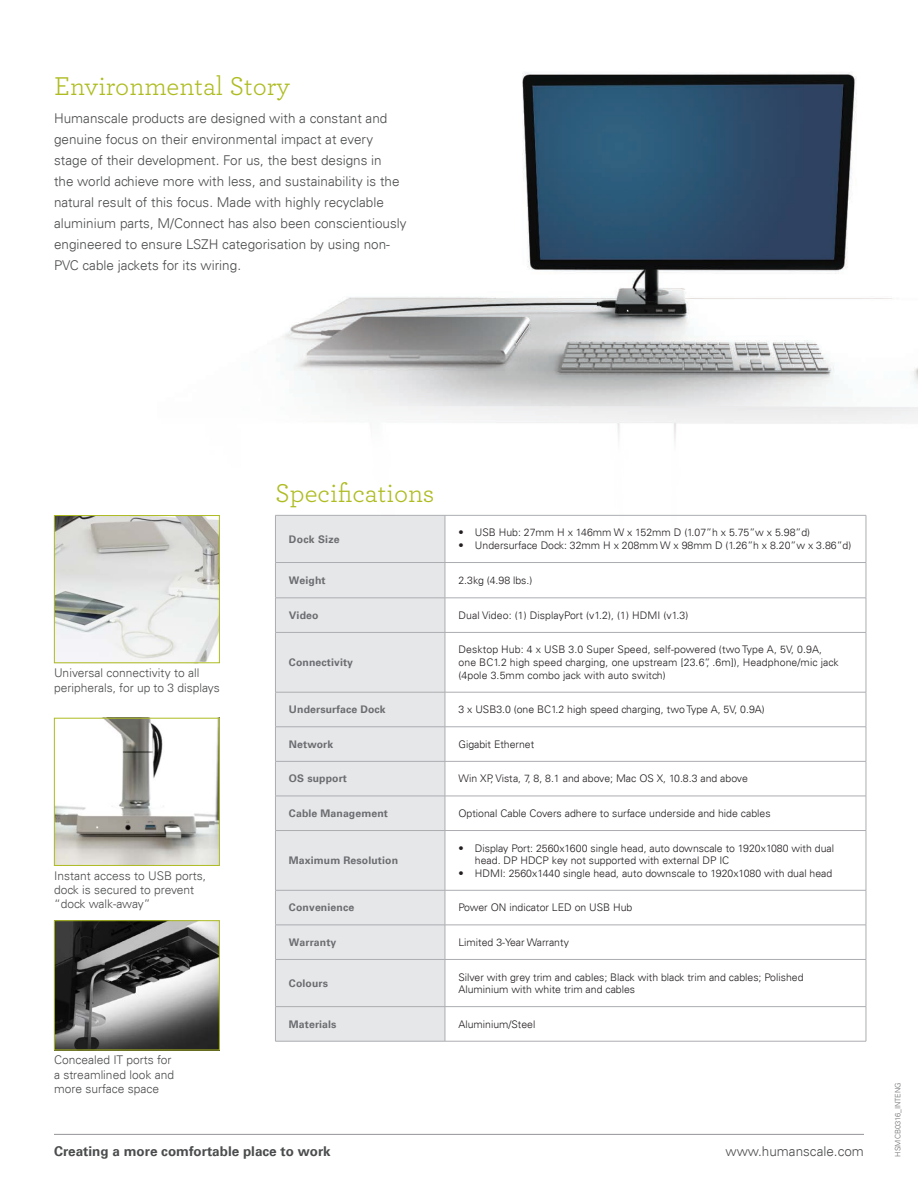
<style>
.page{position:relative;width:918px;height:1188px;background:#fff}
.page>*{position:absolute;margin:0;border:0;box-sizing:border-box;transform-origin:0 0}
.t1{font:27px "Archer";color:#aebc21}
.t2{font:300 13.5px/21px "Univers LT";color:#4b4c4d}
.t3{font:700 13.5px "Univers";color:#4b4c4d}
.t4{font:300 12px/14.4px "Univers LT";color:#4b4c4d}
.t5{font:300 10.5px/12.6px "Univers LT";color:#231f20}
.t6{font:700 10.5px "Univers";letter-spacing:.01em;color:#6c6d70}
.t7{font:300 7.5px "Univers LT";color:#6c6d70}
</style>
<div class="page">
<img style="left:276px;top:72px;width:642px;height:473px">
<hr style="left:54px;top:1134px;width:810px;height:1px;background:#939598">
<div style="left:276px;top:516px;width:169px;height:525px;background:#e6e7e9"></div>
<hr style="left:445px;top:515px;width:421px;height:1px;background:#acadb1">
<hr style="left:866px;top:516px;width:1px;height:46px;background:#acadb1">
<hr style="left:445px;top:562px;width:421px;height:1px;background:#acadb1">
<hr style="left:866px;top:563px;width:1px;height:35px;background:#acadb1">
<hr style="left:445px;top:598px;width:421px;height:1px;background:#acadb1">
<hr style="left:866px;top:598px;width:1px;height:34px;background:#acadb1">
<hr style="left:445px;top:632px;width:421px;height:1px;background:#acadb1">
<hr style="left:866px;top:633px;width:1px;height:59px;background:#acadb1">
<hr style="left:445px;top:692px;width:421px;height:1px;background:#acadb1">
<hr style="left:866px;top:692px;width:1px;height:35px;background:#acadb1">
<hr style="left:445px;top:727px;width:421px;height:1px;background:#acadb1">
<hr style="left:866px;top:727px;width:1px;height:34px;background:#acadb1">
<hr style="left:445px;top:761px;width:421px;height:1px;background:#acadb1">
<hr style="left:866px;top:762px;width:1px;height:34px;background:#acadb1">
<hr style="left:445px;top:796px;width:421px;height:1px;background:#acadb1">
<hr style="left:866px;top:796px;width:1px;height:34px;background:#acadb1">
<hr style="left:445px;top:830px;width:421px;height:1px;background:#acadb1">
<hr style="left:866px;top:831px;width:1px;height:59px;background:#acadb1">
<hr style="left:445px;top:890px;width:421px;height:1px;background:#acadb1">
<hr style="left:866px;top:890px;width:1px;height:35px;background:#acadb1">
<hr style="left:445px;top:925px;width:421px;height:1px;background:#acadb1">
<hr style="left:866px;top:925px;width:1px;height:34px;background:#acadb1">
<hr style="left:445px;top:959px;width:421px;height:1px;background:#acadb1">
<hr style="left:866px;top:960px;width:1px;height:46px;background:#acadb1">
<hr style="left:445px;top:1006px;width:421px;height:1px;background:#acadb1">
<hr style="left:866px;top:1007px;width:1px;height:34px;background:#acadb1">
<hr style="left:445px;top:1041px;width:421px;height:1px;background:#acadb1">
<hr style="left:275px;top:515px;width:170px;height:1px;background:#acadb1">
<hr style="left:275px;top:516px;width:1px;height:46px;background:#acadb1">
<hr style="left:275px;top:562px;width:170px;height:1px;background:#acadb1">
<hr style="left:275px;top:563px;width:1px;height:35px;background:#acadb1">
<hr style="left:445px;top:516px;width:1px;height:46px;background:#acadb1">
<hr style="left:445px;top:563px;width:1px;height:35px;background:#acadb1">
<hr style="left:445px;top:598px;width:1px;height:34px;background:#acadb1">
<hr style="left:445px;top:633px;width:1px;height:59px;background:#acadb1">
<hr style="left:445px;top:692px;width:1px;height:35px;background:#acadb1">
<hr style="left:445px;top:727px;width:1px;height:34px;background:#acadb1">
<hr style="left:445px;top:762px;width:1px;height:34px;background:#acadb1">
<hr style="left:445px;top:796px;width:1px;height:34px;background:#acadb1">
<hr style="left:445px;top:831px;width:1px;height:59px;background:#acadb1">
<hr style="left:445px;top:890px;width:1px;height:35px;background:#acadb1">
<hr style="left:445px;top:925px;width:1px;height:34px;background:#acadb1">
<hr style="left:445px;top:960px;width:1px;height:46px;background:#acadb1">
<hr style="left:445px;top:1007px;width:1px;height:34px;background:#acadb1">
<hr style="left:275px;top:598px;width:170px;height:1px;background:#acadb1">
<hr style="left:275px;top:598px;width:1px;height:34px;background:#acadb1">
<hr style="left:275px;top:632px;width:170px;height:1px;background:#acadb1">
<hr style="left:275px;top:633px;width:1px;height:59px;background:#acadb1">
<hr style="left:275px;top:692px;width:170px;height:1px;background:#acadb1">
<hr style="left:275px;top:692px;width:1px;height:35px;background:#acadb1">
<hr style="left:275px;top:727px;width:170px;height:1px;background:#acadb1">
<hr style="left:275px;top:727px;width:1px;height:34px;background:#acadb1">
<hr style="left:275px;top:761px;width:170px;height:1px;background:#acadb1">
<hr style="left:275px;top:762px;width:1px;height:34px;background:#acadb1">
<hr style="left:275px;top:796px;width:170px;height:1px;background:#acadb1">
<hr style="left:275px;top:796px;width:1px;height:34px;background:#acadb1">
<hr style="left:275px;top:830px;width:170px;height:1px;background:#acadb1">
<hr style="left:275px;top:831px;width:1px;height:59px;background:#acadb1">
<hr style="left:275px;top:890px;width:170px;height:1px;background:#acadb1">
<hr style="left:275px;top:890px;width:1px;height:35px;background:#acadb1">
<hr style="left:275px;top:925px;width:170px;height:1px;background:#acadb1">
<hr style="left:275px;top:925px;width:1px;height:34px;background:#acadb1">
<hr style="left:275px;top:959px;width:170px;height:1px;background:#acadb1">
<hr style="left:275px;top:960px;width:1px;height:46px;background:#acadb1">
<hr style="left:275px;top:1006px;width:170px;height:1px;background:#acadb1">
<hr style="left:275px;top:1007px;width:1px;height:34px;background:#acadb1">
<hr style="left:275px;top:1041px;width:170px;height:1px;background:#acadb1">
<img style="left:56px;top:922px;width:162px;height:126px">
<div style="left:54px;top:920px;width:166px;height:130px;border:1px solid #aebc21"></div>
<img style="left:56px;top:517px;width:162px;height:144px">
<div style="left:54px;top:515px;width:166px;height:148px;border:1px solid #aebc21"></div>
<img style="left:56px;top:720px;width:162px;height:144px">
<div style="left:54px;top:718px;width:166px;height:148px;border:1px solid #aebc21"></div>
<p class="t1" style="left:54px;top:68px;width:238px">Environmental Story</p>
<p class="t2" style="left:54px;top:108px;width:354px">Humanscale products are designed with a constant and genuine focus on their environmental impact at every stage of their development. For us, the best designs in<br>the world achieve more with less, and sustainability is the natural result of this focus. Made with highly recyclable aluminium parts, M/Connect has also been conscientiously engineered to ensure LSZH categorisation by using non-PVC cable jackets for its wiring.</p>
<p class="t4" style="left:54px;top:666px;width:167px">Universal connectivity to all peripherals, for up to 3 displays</p>
<p class="t4" style="left:54px;top:868px;width:154px">Instant access to USB ports, dock is secured to prevent “dock walk-away”</p>
<p class="t4" style="left:54px;top:1053px;width:122px">Concealed IT ports for a streamlined look and more surface space</p>
<p class="t1" style="left:275px;top:475px;width:161px">Specifications</p>
<p class="t6" style="left:289px;top:533px;width:52px">Dock Size</p>
<p class="t5" style="left:458px;top:526px;width:353px">• USB Hub: 27mm H x 146mm W x 152mm D (1.07”h x 5.75”w x 5.98”d)</p>
<p class="t5" style="left:458px;top:539px;width:394px">• Undersurface Dock: 32mm H x 208mm W x 98mm D (1.26”h x 8.20”w x 3.86”d)</p>
<p class="t6" style="left:289px;top:574px;width:38px">Weight</p>
<p class="t5" style="left:458px;top:574px;width:75px">2.3kg (4.98 lbs.)</p>
<p class="t6" style="left:289px;top:609px;width:31px">Video</p>
<p class="t5" style="left:458px;top:609px;width:231px">Dual Video: (1) DisplayPort (v1.2), (1) HDMI (v1.3)</p>
<p class="t6" style="left:289px;top:656px;width:66px">Connectivity</p>
<p class="t5" style="left:458px;top:643px;width:382px">Desktop Hub: 4 x USB 3.0 Super Speed, self-powered (two Type A, 5V, 0.9A, one BC1.2 high speed charging, one upstream [23.6”, .6m]), Headphone/mic jack (4pole 3.5mm combo jack with auto switch)</p>
<p class="t6" style="left:289px;top:703px;width:98px">Undersurface Dock</p>
<p class="t5" style="left:458px;top:703px;width:308px">3 x USB3.0 (one BC1.2 high speed charging, two Type A, 5V, 0.9A)</p>
<p class="t6" style="left:289px;top:738px;width:46px">Network</p>
<p class="t5" style="left:458px;top:738px;width:77px">Gigabit Ethernet</p>
<p class="t6" style="left:289px;top:773px;width:60px">OS support</p>
<p class="t5" style="left:458px;top:772px;width:291px">Win XP, Vista, 7, 8, 8.1 and above; Mac OS X, 10.8.3 and above</p>
<p class="t6" style="left:289px;top:807px;width:101px">Cable Management</p>
<p class="t5" style="left:458px;top:807px;width:314px">Optional Cable Covers adhere to surface underside and hide cables</p>
<p class="t6" style="left:289px;top:854px;width:111px">Maximum Resolution</p>
<p class="t5" style="left:475px;top:842px;width:361px;text-indent:-16px">• Display Port: 2560x1600 single head, auto downscale to 1920x1080 with dual head. DP HDCP key not supported with external DP IC</p>
<p class="t5" style="left:458px;top:867px;width:375px">• HDMI: 2560x1440 single head, auto downscale to 1920x1080 with dual head</p>
<p class="t6" style="left:289px;top:901px;width:67px">Convenience</p>
<p class="t5" style="left:458px;top:901px;width:176px">Power ON indicator LED on USB Hub</p>
<p class="t6" style="left:289px;top:936px;width:49px">Warranty</p>
<p class="t5" style="left:458px;top:936px;width:112px">Limited 3-Year Warranty</p>
<p class="t6" style="left:289px;top:977px;width:41px">Colours</p>
<p class="t5" style="left:458px;top:971px;width:347px">Silver with grey trim and cables; Black with black trim and cables; Polished<br>Aluminium with white trim and cables</p>
<p class="t6" style="left:289px;top:1018px;width:49px">Materials</p>
<p class="t5" style="left:458px;top:1018px;width:79px">Aluminium/Steel</p>
<p class="t3" style="left:54px;top:1143px;width:278px">Creating a more comfortable place to work</p>
<p class="t2" style="left:725px;top:1140px;width:140px">www.humanscale.com</p>
<p class="t7" style="left:893px;top:1156px;width:76px;rotate:-90deg">HSMCB0316_INTENG</p>
</div>
